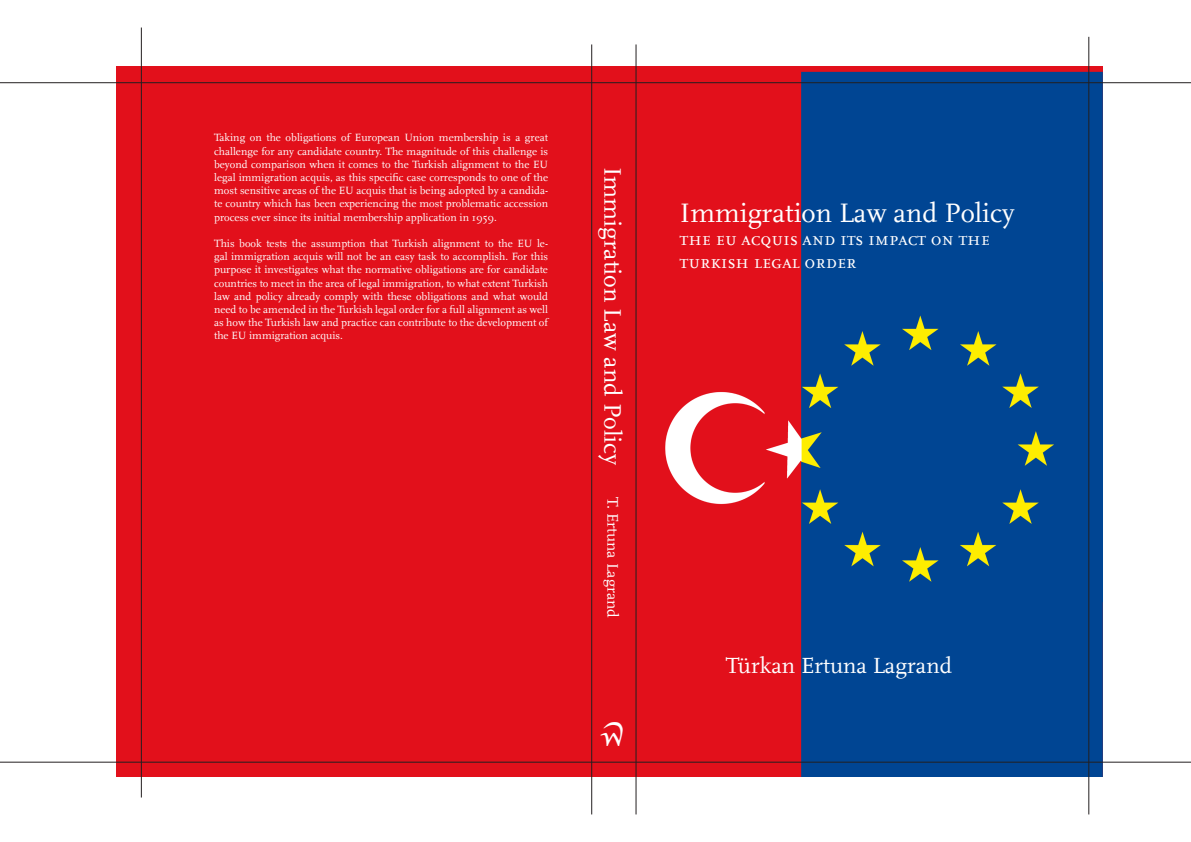
<style>
.page{position:relative;width:1191px;height:842px;background:#fff}
.page>*{position:absolute;margin:0;border:0;box-sizing:border-box;transform-origin:0 0}
.t1{font:30px "WL Pfont";color:#fff}
.t2{font:28px "Scala";color:#fff}
.t3{font:25px "Scala";color:#fff}
.t4{font:23px "Scala";color:#fff}
.t5{font:19px "Scala Caps";color:#fff}
.t6{font:16px "Scala";color:#fff}
.t7{font:11px/13.2px "Scala";color:#fff;text-align:justify}
</style>
<div class="page">
<img style="left:116px;top:67px;width:986px;height:710px">
<hr style="left:635px;top:44px;width:1px;height:770px;background:#231f20">
<hr style="left:591px;top:44px;width:1px;height:770px;background:#231f20">
<hr style="left:141px;top:28px;width:1px;height:769px;background:#231f20">
<hr style="left:1088px;top:37px;width:1px;height:777px;background:#231f20">
<hr style="left:0;top:82px;width:1191px;height:1px;background:#231f20">
<hr style="left:0;top:762px;width:1191px;height:1px;background:#231f20">
<p class="t7" style="left:214px;top:131px;width:335px">Taking on the obligations of European Union membership is a great challenge for any candidate country. The magnitude of this challenge is beyond comparison when it comes to the Turkish alignment to the EU legal immigration acquis, as this specific case corresponds to one of the most sensitive areas of the EU acquis that is being adopted by a candida&shy;te country which has been experiencing the most problematic accession process ever since its initial membership application in 1959.</p>
<p class="t7" style="left:214px;top:237px;width:335px">This book tests the assumption that Turkish alignment to the EU le&shy;gal immigration acquis will not be an easy task to accomplish. For this purpose it investigates what the normative obligations are for candidate countries to meet in the area of legal immigration, to what extent Turkish law and policy already comply with these obligations and what would need to be amended in the Turkish legal order for a full alignment as well as how the Turkish law and practice can contribute to the development of the EU immigration acquis.</p>
<p class="t3" style="left:627px;top:167px;width:300px;rotate:90deg">Immigration Law and Policy</p>
<p class="t6" style="left:622px;top:497px;width:122px;rotate:90deg">T. Ertuna Lagrand</p>
<p class="t1" style="left:601px;top:718px;width:25px">a</p>
<p class="t2" style="left:680px;top:197px;width:336px">Immigration Law and Policy</p>
<p class="t5" style="left:680px;top:228px;width:311px">the eu acquis and its impact on the</p>
<p class="t5" style="left:680px;top:250px;width:178px">turkish legal order</p>
<p class="t4" style="left:726px;top:652px;width:228px">Türkan Ertuna Lagrand</p>
</div>
